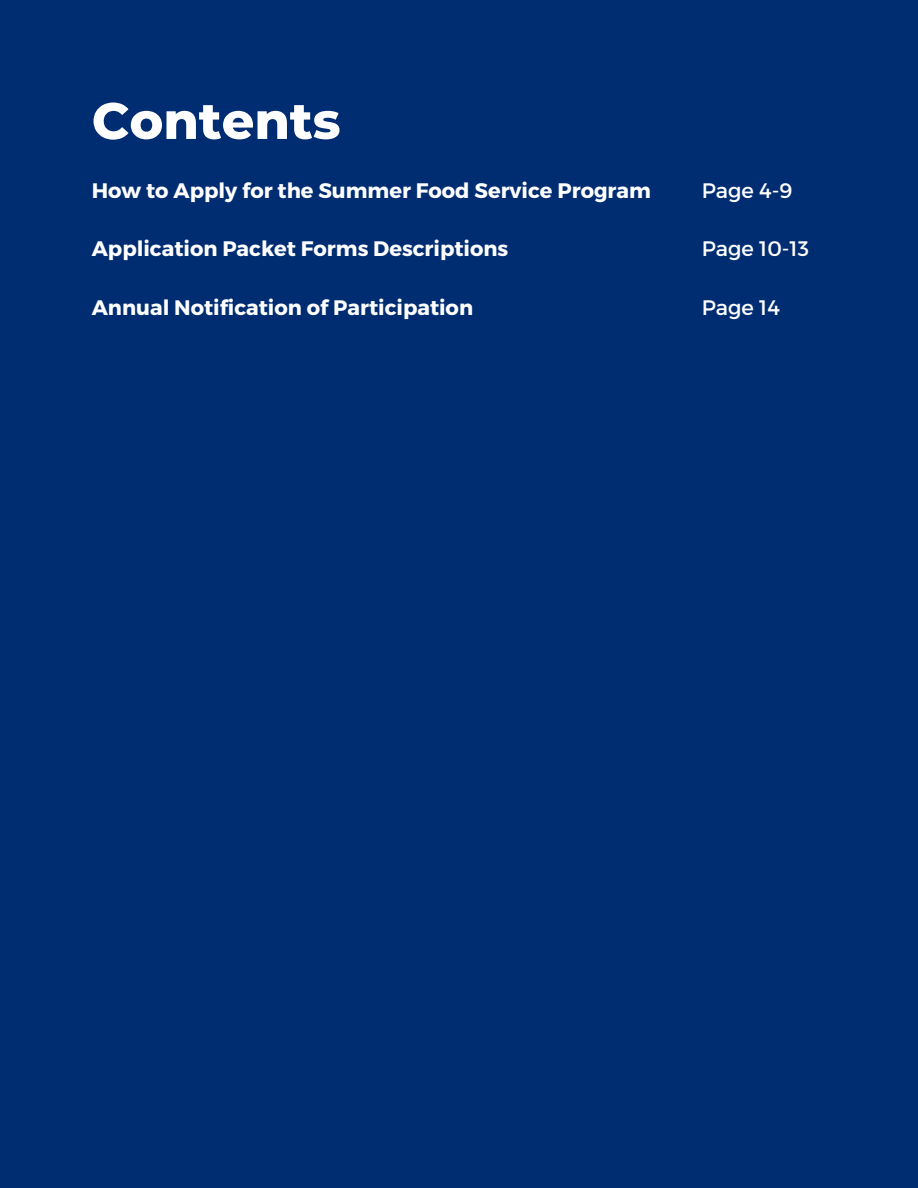
<style>
.page{position:relative;width:918px;height:1188px;background:#002d72}
.page>*{position:absolute;margin:0;border:0;box-sizing:border-box;transform-origin:0 0}
.t1{font:800 51px "Montserrat";color:#fff}
.t2{font:700 21px "Montserrat";color:#fff}
.t3{font:21px "Montserrat";color:#fff}
</style>
<div class="page">
<h1 class="t1" style="left:92px;top:90px;width:250px">Contents</h1>
<h2 class="t2" style="left:92px;top:177px;width:561px">How to Apply for the Summer Food Service Program</h2>
<h2 class="t2" style="left:92px;top:235px;width:418px">Application Packet Forms Descriptions</h2>
<h2 class="t2" style="left:92px;top:294px;width:383px">Annual Notification of Participation</h2>
<p class="t3" style="left:702px;top:177px;width:92px">Page 4-9</p>
<p class="t3" style="left:702px;top:235px;width:109px">Page 10-13</p>
<p class="t3" style="left:702px;top:294px;width:80px">Page 14</p>
</div>
